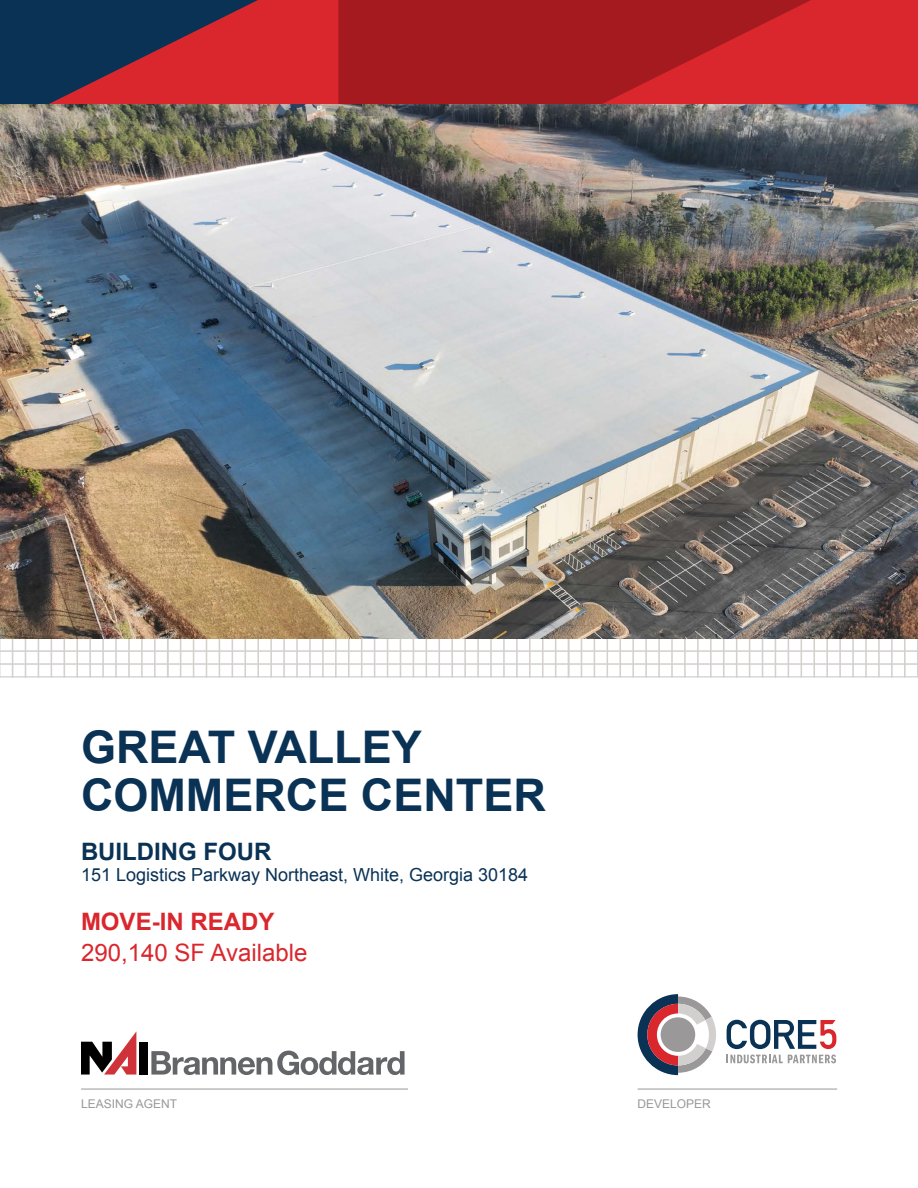
<style>
.page{position:relative;width:918px;height:1188px;background:#fff}
.page>*{position:absolute;margin:0;border:0;box-sizing:border-box;transform-origin:0 0}
.t1{font:700 45px/48px "Arial";color:#0a3255}
.t2{font:24px "Arial";color:#d9272d}
.t3{font:700 24px "Arial";color:#0a3255}
.t4{font:700 24px "Arial";color:#d9272d}
.t5{font:18px "Arial";color:#0a3255}
.t6{font:12px "Arial";color:#999899}
</style>
<div class="page">
<div style="left:0;top:0;width:918px;height:105px;background:#0a3255"></div>
<svg style="left:47px;top:0;width:871px;height:105px;fill:#d9272d"></svg>
<svg style="left:338px;top:0;width:500px;height:105px;background:#b11e22"></svg>
<hr style="left:0;top:521px;width:1px;height:157px;background:#d3d0ce">
<hr style="left:12px;top:521px;width:1px;height:157px;background:#d3d0ce">
<hr style="left:25px;top:521px;width:1px;height:157px;background:#d3d0ce">
<hr style="left:38px;top:521px;width:1px;height:157px;background:#d3d0ce">
<hr style="left:51px;top:521px;width:1px;height:157px;background:#d3d0ce">
<hr style="left:64px;top:521px;width:1px;height:157px;background:#d3d0ce">
<hr style="left:76px;top:521px;width:2px;height:157px;background:#d3d0ce">
<hr style="left:89px;top:521px;width:2px;height:157px;background:#d3d0ce">
<hr style="left:102px;top:521px;width:2px;height:157px;background:#d3d0ce">
<hr style="left:115px;top:521px;width:2px;height:157px;background:#d3d0ce">
<hr style="left:128px;top:521px;width:2px;height:157px;background:#d3d0ce">
<hr style="left:141px;top:521px;width:2px;height:157px;background:#d3d0ce">
<hr style="left:154px;top:521px;width:2px;height:157px;background:#d3d0ce">
<hr style="left:167px;top:521px;width:2px;height:157px;background:#d3d0ce">
<hr style="left:0;top:676px;width:168px;height:2px;background:#d3d0ce">
<hr style="left:0;top:663px;width:168px;height:2px;background:#d3d0ce">
<hr style="left:0;top:650px;width:168px;height:2px;background:#d3d0ce">
<hr style="left:180px;top:521px;width:1px;height:157px;background:#d3d0ce">
<hr style="left:193px;top:521px;width:1px;height:157px;background:#d3d0ce">
<hr style="left:206px;top:521px;width:1px;height:157px;background:#d3d0ce">
<hr style="left:219px;top:521px;width:1px;height:157px;background:#d3d0ce">
<hr style="left:232px;top:521px;width:1px;height:157px;background:#d3d0ce">
<hr style="left:245px;top:521px;width:1px;height:157px;background:#d3d0ce">
<hr style="left:257px;top:521px;width:2px;height:157px;background:#d3d0ce">
<hr style="left:270px;top:521px;width:2px;height:157px;background:#d3d0ce">
<hr style="left:283px;top:521px;width:2px;height:157px;background:#d3d0ce">
<hr style="left:296px;top:521px;width:2px;height:157px;background:#d3d0ce">
<hr style="left:309px;top:521px;width:2px;height:157px;background:#d3d0ce">
<hr style="left:322px;top:521px;width:2px;height:157px;background:#d3d0ce">
<hr style="left:335px;top:521px;width:2px;height:157px;background:#d3d0ce">
<hr style="left:348px;top:521px;width:2px;height:157px;background:#d3d0ce">
<hr style="left:361px;top:521px;width:1px;height:157px;background:#d3d0ce">
<hr style="left:374px;top:521px;width:1px;height:157px;background:#d3d0ce">
<hr style="left:387px;top:521px;width:1px;height:157px;background:#d3d0ce">
<hr style="left:400px;top:521px;width:1px;height:157px;background:#d3d0ce">
<hr style="left:413px;top:521px;width:1px;height:157px;background:#d3d0ce">
<hr style="left:426px;top:521px;width:1px;height:157px;background:#d3d0ce">
<hr style="left:439px;top:521px;width:1px;height:157px;background:#d3d0ce">
<hr style="left:451px;top:521px;width:2px;height:157px;background:#d3d0ce">
<hr style="left:464px;top:521px;width:2px;height:157px;background:#d3d0ce">
<hr style="left:477px;top:521px;width:2px;height:157px;background:#d3d0ce">
<hr style="left:490px;top:521px;width:2px;height:157px;background:#d3d0ce">
<hr style="left:503px;top:521px;width:2px;height:157px;background:#d3d0ce">
<hr style="left:516px;top:521px;width:2px;height:157px;background:#d3d0ce">
<hr style="left:529px;top:521px;width:2px;height:157px;background:#d3d0ce">
<hr style="left:542px;top:521px;width:2px;height:157px;background:#d3d0ce">
<hr style="left:555px;top:521px;width:1px;height:157px;background:#d3d0ce">
<hr style="left:168px;top:676px;width:401px;height:2px;background:#d3d0ce">
<hr style="left:168px;top:663px;width:401px;height:2px;background:#d3d0ce">
<hr style="left:168px;top:650px;width:401px;height:2px;background:#d3d0ce">
<hr style="left:568px;top:521px;width:1px;height:157px;background:#d3d0ce">
<hr style="left:581px;top:521px;width:1px;height:157px;background:#d3d0ce">
<hr style="left:594px;top:521px;width:1px;height:157px;background:#d3d0ce">
<hr style="left:607px;top:521px;width:1px;height:157px;background:#d3d0ce">
<hr style="left:620px;top:521px;width:1px;height:157px;background:#d3d0ce">
<hr style="left:632px;top:521px;width:2px;height:157px;background:#d3d0ce">
<hr style="left:645px;top:521px;width:2px;height:157px;background:#d3d0ce">
<hr style="left:658px;top:521px;width:2px;height:157px;background:#d3d0ce">
<hr style="left:671px;top:521px;width:2px;height:157px;background:#d3d0ce">
<hr style="left:684px;top:521px;width:2px;height:157px;background:#d3d0ce">
<hr style="left:697px;top:521px;width:2px;height:157px;background:#d3d0ce">
<hr style="left:710px;top:521px;width:2px;height:157px;background:#d3d0ce">
<hr style="left:723px;top:521px;width:1px;height:157px;background:#d3d0ce">
<hr style="left:736px;top:521px;width:1px;height:157px;background:#d3d0ce">
<hr style="left:749px;top:521px;width:1px;height:157px;background:#d3d0ce">
<hr style="left:762px;top:521px;width:1px;height:157px;background:#d3d0ce">
<hr style="left:775px;top:521px;width:1px;height:157px;background:#d3d0ce">
<hr style="left:788px;top:521px;width:1px;height:157px;background:#d3d0ce">
<hr style="left:801px;top:521px;width:1px;height:157px;background:#d3d0ce">
<hr style="left:813px;top:521px;width:2px;height:157px;background:#d3d0ce">
<hr style="left:826px;top:521px;width:2px;height:157px;background:#d3d0ce">
<hr style="left:839px;top:521px;width:2px;height:157px;background:#d3d0ce">
<hr style="left:852px;top:521px;width:2px;height:157px;background:#d3d0ce">
<hr style="left:865px;top:521px;width:2px;height:157px;background:#d3d0ce">
<hr style="left:878px;top:521px;width:2px;height:157px;background:#d3d0ce">
<hr style="left:891px;top:521px;width:2px;height:157px;background:#d3d0ce">
<hr style="left:904px;top:521px;width:2px;height:157px;background:#d3d0ce">
<hr style="left:917px;top:521px;width:1px;height:157px;background:#d3d0ce">
<hr style="left:568px;top:676px;width:350px;height:2px;background:#d3d0ce">
<hr style="left:568px;top:663px;width:350px;height:2px;background:#d3d0ce">
<hr style="left:568px;top:650px;width:350px;height:2px;background:#d3d0ce">
<img style="left:0;top:105px;width:918px;height:534px">
<svg style="left:727px;top:1020px;width:109px;height:29px"></svg>
<svg style="left:727px;top:1055px;width:109px;height:8px"></svg>
<svg style="left:638px;top:994px;width:78px;height:81px"></svg>
<hr style="left:81px;top:1089px;width:327px;height:1px;background:#999899">
<hr style="left:638px;top:1089px;width:199px;height:1px;background:#999899">
<div style="left:139px;top:1042px;width:9px;height:33px;background:#000"></div>
<svg style="left:81px;top:1032px;width:55px;height:43px"></svg>
<svg style="left:151px;top:1051px;width:254px;height:24px"></svg>
<h1 class="t1" style="left:81px;top:725px;width:466px">GREAT VALLEY<br>COMMERCE CENTER</h1>
<h2 class="t3" style="left:81px;top:836px;width:192px">BUILDING FOUR</h2>
<p class="t5" style="left:81px;top:863px;width:449px">151 Logistics Parkway Northeast, White, Georgia 30184</p>
<h2 class="t4" style="left:81px;top:906px;width:195px">MOVE-IN READY</h2>
<h2 class="t2" style="left:81px;top:937px;width:228px">290,140 SF Available</h2>
<p class="t6" style="left:81px;top:1096px;width:98px">LEASING AGENT</p>
<p class="t6" style="left:638px;top:1096px;width:75px">DEVELOPER</p>
</div>
